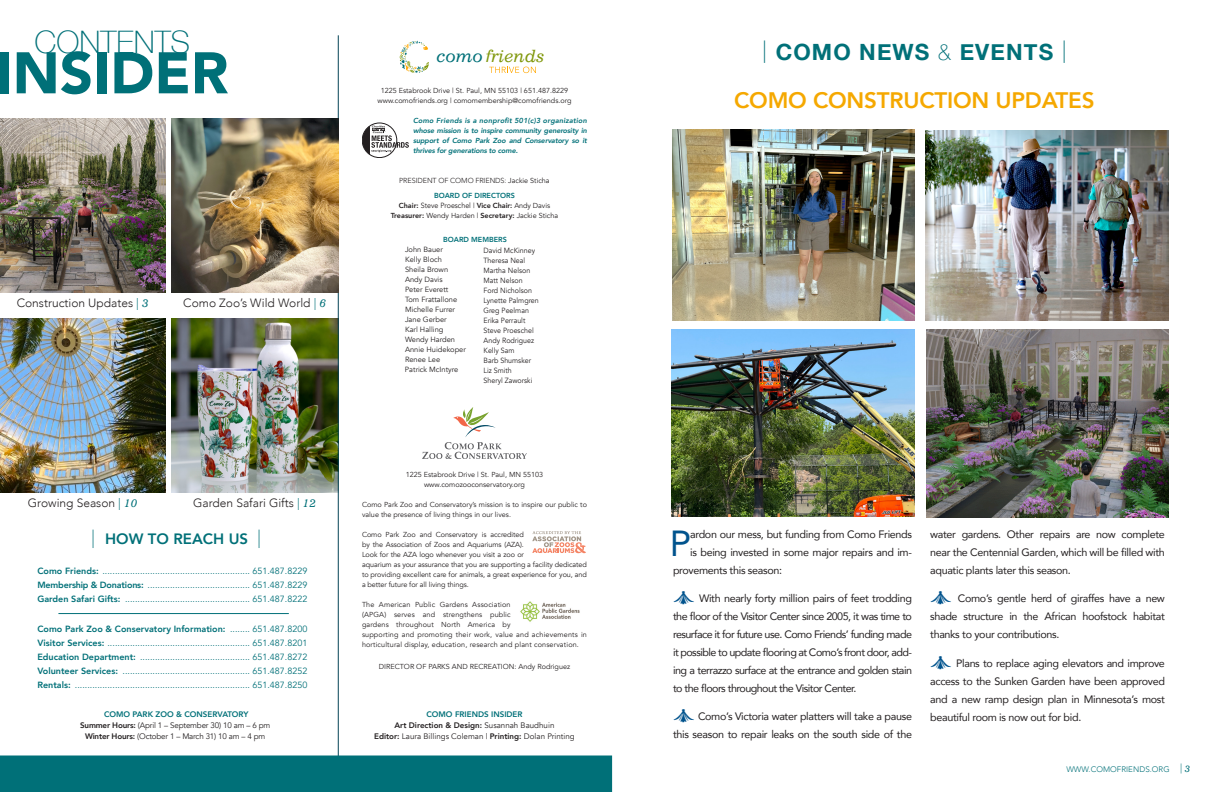
<style>
.page{position:relative;width:1224px;height:792px;background:#fff}
.page>*{position:absolute;margin:0;border:0;box-sizing:border-box;transform-origin:0 0}
.t1{font:900 58px "Avenir";color:#007078}
.t2{font:36.2px "Avenir";color:#00538d}
.t3{font:100 31px "Helvetica Neue";color:#007078}
.t4{font:800 22.4px "Avenir";letter-spacing:-.01em;color:#f5a800}
.t5{font:700 22.4px "Helvetica Neue";letter-spacing:.05em;color:#007078}
.t6{font:italic 16.9px "Impressum Std";color:#81980d}
.t7{font:800 15px "Avenir";color:#007078}
.t8{font:300 12px "Avenir";color:#231f20}
.t9{font:10.8px/18px "Avenir";letter-spacing:-.03em;color:#231f20;text-align:justify}
.t10{font:9px/14px "Avenir";color:#007078;text-align:justify}
.t11{font:8px/11px "Avenir";color:#231f20;text-align:center}
.t12{font:8px "Avenir";letter-spacing:-.02em;color:#231f20}
.inset_1{font:800 8px "Avenir";color:#007078}
.t13{font:300 8px "Avenir";letter-spacing:.005em;color:#007078}
.t14{font:7.5px/10px "Avenir";color:#231f20;scale:.95 1}
.t15{font:7.5px/10px "Avenir";color:#231f20}
.inset_1-2{font:7.2px/10px "Avenir";color:#231f20}
.inset_1-3{font:7.2px/10px "Avenir";letter-spacing:.02em;color:#231f20}
.t16{font:italic 800 7.2px/10px "Avenir";letter-spacing:-.02em;color:#007078;text-align:justify}
.t17{font:300 7.2px "Avenir LT Std";letter-spacing:-.01em;color:#231f20}
.t18{font:800 7.2px "Avenir LT Std";color:#007078}
.s1{color:#007078}
.s2{font-family:"Impressum Std";font-weight:400;font-style:italic;color:#007078}
.s3{font-family:"Helvetica Neue";font-weight:100;font-size:18.4px}
.s4{font-weight:800}
.s5{font-family:"Avenir";font-weight:400}
.s6{font-weight:800;font-size:7.2px}
.s7{font-size:7.2px}
.s8{font-family:"Avenir LT Std";font-weight:800;font-size:7.2px}
.s9{font-weight:800;color:#007078}
.s10{font-weight:100}
.s11{font-size:10px}
.s12{font-family:"Impressum Std";font-weight:400;font-style:italic;font-size:10px}
</style>
<div class="page">
<img style="left:926px;top:130px;width:243px;height:191px">
<img style="left:171px;top:319px;width:167px;height:173px">
<img style="left:672px;top:130px;width:242px;height:191px">
<svg style="left:422px;top:407px;width:105px;height:52px"></svg>
<svg style="left:532px;top:531px;width:54px;height:22px"></svg>
<img style="left:520px;top:601px;width:60px;height:21px">
<hr style="left:338px;top:35px;width:1px;height:757px;background:#044355">
<svg style="left:489px;top:67px;width:47px;height:6px"></svg>
<svg style="left:399px;top:41px;width:30px;height:32px"></svg>
<svg style="left:362px;top:123px;width:35px;height:35px"></svg>
<div style="left:362px;top:123px;width:35px;height:35px;border:1px solid #231f20;border-radius:50%"></div>
<svg style="left:362px;top:126px;width:47px;height:29px"></svg>
<img style="left:0;top:118px;width:165px;height:174px">
<img style="left:171px;top:118px;width:167px;height:174px">
<img style="left:0;top:319px;width:165px;height:173px">
<div style="left:0;top:756px;width:612px;height:36px;background:#007078"></div>
<hr style="left:58px;top:613px;width:231px;height:1px;background:#007078">
<img style="left:927px;top:329px;width:242px;height:188px">
<img style="left:672px;top:329px;width:243px;height:188px">
<p class="t3" style="left:35px;top:19px;width:157px">CONTENTS</p>
<p class="t1" style="left:-5px;top:23px;width:235px">INSIDER</p>
<p class="t8" style="left:17px;top:296px;width:134px">Construction Updates <span class="s1">|</span> <span class="s2">3</span></p>
<p class="t8" style="left:183px;top:296px;width:144px">Como Zoo’s Wild World <span class="s1">|</span> <span class="s2">6</span></p>
<p class="t8" style="left:193px;top:496px;width:124px">Garden Safari Gifts <span class="s1">|</span> <span class="s2">12</span></p>
<p class="t7" style="left:91px;top:527px;width:171px"><span class="s3">|</span> HOW TO REACH US <span class="s3">|</span></p>
<p class="t10" style="left:37px;top:564px;width:271px"><span class="s4">Como Friends:</span> ........................................................... 651.487.8229<br><span class="s4">Membership &amp; Donations:</span> ......................................... 651.487.8229<br><span class="s4">Garden Safari Gifts:</span> .................................................. 651.487.8222</p>
<p class="t10" style="left:37px;top:622px;width:271px"><span class="s4">Como Park Zoo &amp; Conservatory Information:</span> ........ 651.487.8200<br><span class="s4">Visitor Services:</span> ......................................................... 651.487.8201<br><span class="s4">Education Department:</span> ............................................ 651.487.8272<br><span class="s4">Volunteer Services:</span> ................................................... 651.487.8252<br><span class="s4">Rentals:</span> ...................................................................... 651.487.8250</p>
<p class="inset_1" style="left:104px;top:708px;width:146px">COMO PARK ZOO &amp; CONSERVATORY</p>
<p class="t12" style="left:80px;top:720px;width:192px"><span class="s4">Summer Hours:</span> (April 1 – September 30) 10 am – 6 pm</p>
<p class="t12" style="left:85px;top:731px;width:182px"><span class="s4">Winter Hours:</span> (October 1 – March 31) 10 am – 4 pm</p>
<p class="t8" style="left:28px;top:496px;width:111px">Growing Season <span class="s1">|</span> <span class="s2">10</span></p>
<p class="t6" style="left:436px;top:46px;width:110px"><span class="s1">como</span> friends</p>
<p class="inset_1-2" style="left:378px;top:85px;width:195px;text-align:center">1225 Estabrook Drive | St. Paul, MN 55103 | 651.487.8229 www.comofriends.org | comomembership@comofriends.org</p>
<p class="t16" style="left:413px;top:115px;width:175px">Como Friends is a nonprofit 501(c)3 organization whose mission is to inspire community generosity in support of Como Park Zoo and Conservatory so it thrives for generations to come.</p>
<p class="t17" style="left:399px;top:176px;width:152px">PRESIDENT OF COMO FRIENDS: <span class="s5">Jackie Sticha</span></p>
<p class="t18" style="left:434px;top:191px;width:82px">BOARD OF DIRECTORS</p>
<p class="t14" style="left:399px;top:200px;width:161px"><span class="s6">Chair:</span> Steve Proeschel <span class="s7">|</span> <span class="s8">Vice Chair:</span> <span class="s7">Andy Davis</span></p>
<p class="inset_1-2" style="left:391px;top:210px;width:169px"><span class="s4">Treasurer:</span> Wendy Harden | <span class="s4">Secretary:</span> Jackie Sticha</p>
<p class="t18" style="left:443px;top:236px;width:65px">BOARD MEMBERS</p>
<p class="t15" style="left:405px;top:245px;width:39px">John Bauer</p>
<p class="t15" style="left:405px;top:255px;width:38px">Kelly Bloch</p>
<p class="t15" style="left:405px;top:265px;width:45px">Sheila Brown</p>
<p class="t15" style="left:405px;top:275px;width:39px">Andy Davis</p>
<p class="t15" style="left:405px;top:285px;width:54px">Peter Everett<br>Tom Frattallone</p>
<p class="t15" style="left:405px;top:305px;width:52px">Michelle Furrer</p>
<p class="t15" style="left:405px;top:315px;width:43px">Jane Gerber</p>
<p class="t15" style="left:405px;top:325px;width:52px">Karl Halling<br>Wendy Harden</p>
<p class="t15" style="left:405px;top:345px;width:62px">Annie Huidekoper</p>
<p class="t15" style="left:405px;top:355px;width:37px">Renee Lee</p>
<p class="t15" style="left:405px;top:365px;width:55px">Patrick McIntyre</p>
<p class="t14" style="left:484px;top:246px;width:56px">David McKinney</p>
<p class="t14" style="left:484px;top:256px;width:45px">Theresa Neal</p>
<p class="t14" style="left:484px;top:266px;width:51px">Martha Nelson<br>Matt Nelson</p>
<p class="t14" style="left:484px;top:286px;width:53px">Ford Nicholson</p>
<p class="t14" style="left:484px;top:296px;width:60px">Lynette Palmgren</p>
<p class="t14" style="left:484px;top:306px;width:49px">Greg Peelman</p>
<p class="t14" style="left:484px;top:316px;width:46px">Erika Perrault</p>
<p class="t14" style="left:484px;top:326px;width:54px">Steve Proeschel</p>
<p class="t14" style="left:484px;top:336px;width:55px">Andy Rodriguez<br>Kelly Sam</p>
<p class="t14" style="left:484px;top:356px;width:52px">Barb Shumsker</p>
<p class="t14" style="left:484px;top:366px;width:31px">Liz Smith</p>
<p class="t14" style="left:484px;top:376px;width:53px">Sheryl Zaworski</p>
<p class="inset_1-2" style="left:406px;top:470px;width:139px">1225 Estabrook Drive | St. Paul, MN 55103</p>
<p class="inset_1-2" style="left:424px;top:480px;width:102px">www.comozooconservatory.org</p>
<p class="inset_1-2" style="left:362px;top:500px;width:227px">Como Park Zoo and Conservatory’s mission is to inspire our public to value the presence of living things in our lives.</p>
<p class="inset_1-2" style="left:362px;top:530px;width:227px">Como Park Zoo and Conservatory is accredited<br>by the Association of Zoos and Aquariums (AZA).<br>Look for the AZA logo whenever you visit a zoo or<br>aquarium as your assurance that you are supporting a facility dedicated to providing excellent care for animals, a great experience for you, and a better future for all living things.</p>
<p class="inset_1-3" style="left:362px;top:600px;width:227px">The American Public Gardens Association<br>(APGA) serves and strengthens public<br>gardens throughout North America by<br>supporting and promoting their work, value and achievements in horticultural display, education, research and plant conservation.</p>
<p class="inset_1-2" style="left:379px;top:662px;width:193px">DIRECTOR OF PARKS AND RECREATION: Andy Rodriguez</p>
<p class="t11" style="left:374px;top:709px;width:202px"><span class="s9">COMO FRIENDS INSIDER<br></span><span class="s4">Art Direction &amp; Design:</span> Susannah Baudhuin<br><span class="s4">Editor:</span> Laura Billings Coleman | <span class="s4">Printing:</span> Dolan Printing</p>
<p class="t5" style="left:762px;top:34px;width:306px"><span class="s10">|</span> COMO NEWS <span class="s10">&amp;</span> EVENTS <span class="s10">|</span></p>
<p class="t4" style="left:734px;top:83px;width:362px">COMO CONSTRUCTION UPDATES</p>
<p class="t2" style="left:670px;top:515px;width:23px">P</p>
<p class="t9" style="left:690px;top:525px;width:223px">ardon our mess, but funding from Como Friends</p>
<p class="t9" style="left:690px;top:543px;width:223px">is being invested in some major repairs and im-</p>
<p class="t9" style="left:673px;top:561px;width:111px">provements this season:</p>
<p class="t9" style="left:673px;top:589px;width:241px;text-indent:26px">With nearly forty million pairs of feet trodding the floor of the Visitor Center since 2005, it was time to resurface it for future use. Como Friends’ funding made it possible to update flooring at Como’s front door, add&shy;ing a terrazzo surface at the entrance and golden stain to the floors throughout the Visitor Center.</p>
<p class="t9" style="left:673px;top:707px;width:241px;text-align:right">Como’s Victoria water platters will take a pause<br>this season to repair leaks on the south side of the</p>
<p class="t9" style="left:930px;top:525px;width:236px">water gardens. Other repairs are now complete near the Centennial Garden, which will be filled with aquatic plants later this season.</p>
<p class="t9" style="left:930px;top:589px;width:236px;text-indent:28px">Como’s gentle herd of giraffes have a new shade structure in the African hoofstock habitat thanks to your contributions.</p>
<p class="t9" style="left:930px;top:654px;width:236px;text-indent:26px">Plans to replace aging elevators and improve access to the Sunken Garden have been approved and a new ramp design plan in Minnesota’s most beautiful room is now out for bid.</p>
<p class="t13" style="left:1066px;top:765px;width:126px">WWW.COMOFRIENDS.ORG <span class="s11">|</span> <span class="s12">3</span></p>
</div>
